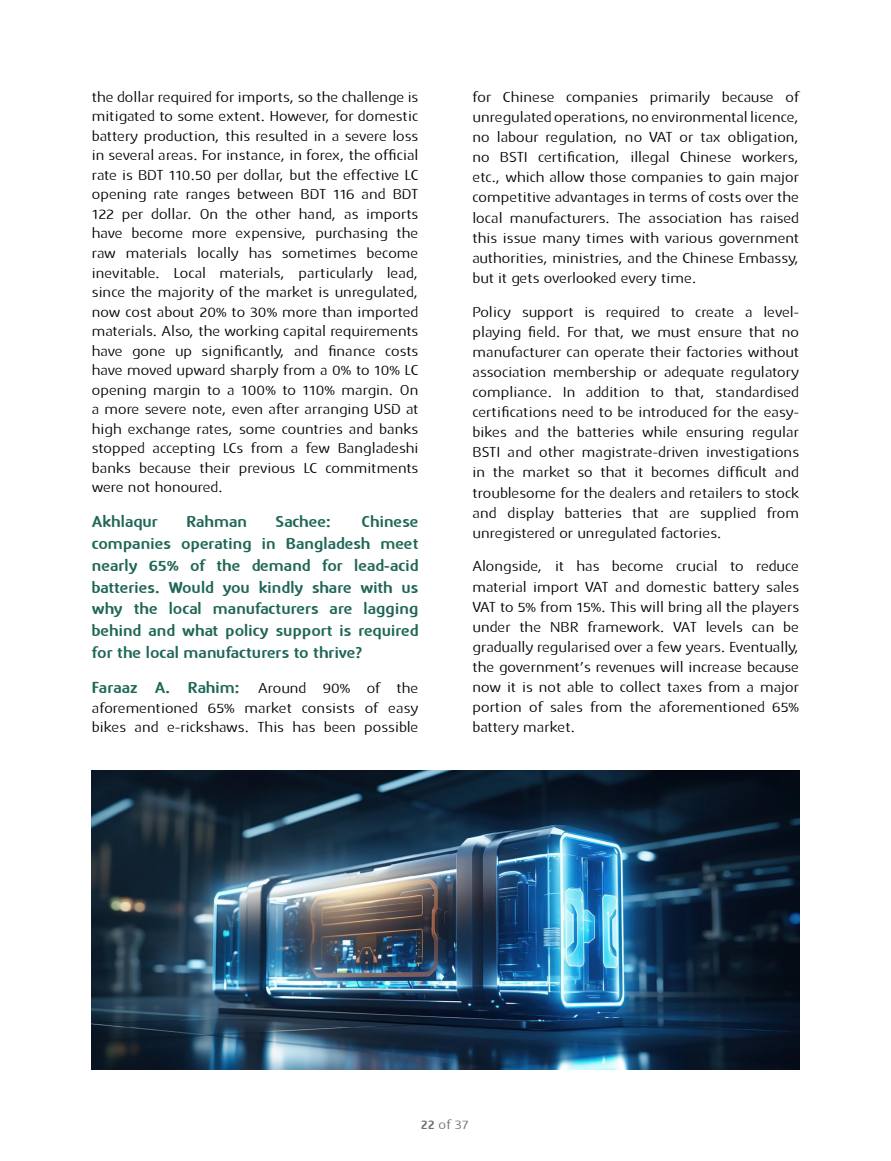
<style>
.page{position:relative;width:891px;height:1161px;background:#fff}
.page>*{position:absolute;margin:0;border:0;box-sizing:border-box;transform-origin:0 0}
.t1{font:700 16.5px/21.8px "IDLC";color:#1f6656;text-align:justify}
.t2{font:15px/20.1px "IDLC";color:#000;text-align:justify}
.t3{font:13.5px "IDLC";color:#706f6f}
.s1{font-weight:400;font-size:15px;color:#000}
.s2{font-weight:700}
</style>
<div class="page">
<img style="left:92px;top:771px;width:707px;height:298px">
<hr style="left:890px;top:0;width:1px;height:785px;background:#000">
<p class="t2" style="left:92px;top:88px;width:328px;line-height:19.5px">the dollar required for imports, so the challenge is mitigated to some extent. However, for domestic battery production, this resulted in a severe loss in several areas. For instance, in forex, the official rate is BDT 110.50 per dollar, but the effective LC opening rate ranges between BDT 116 and BDT 122 per dollar. On the other hand, as imports have become more expensive, purchasing the raw materials locally has sometimes become inevitable. Local materials, particularly lead, since the majority of the market is unregulated, now cost about 20% to 30% more than imported materials. Also, the working capital requirements have gone up significantly, and finance costs have moved upward sharply from a 0% to 10% LC opening margin to a 100% to 110% margin. On a more severe note, even after arranging USD at high exchange rates, some countries and banks stopped accepting LCs from a few Bangladeshi banks because their previous LC commitments were not honoured.</p>
<p class="t1" style="left:92px;top:512px;width:68px">Akhlaqur</p>
<p class="t1" style="left:186px;top:512px;width:62px">Rahman</p>
<p class="t1" style="left:276px;top:512px;width:59px">Sachee:</p>
<p class="t1" style="left:92px;top:512px;width:328px;text-indent:270px">Chinese companies operating in Bangladesh meet nearly 65% of the demand for lead-acid batteries. Would you kindly share with us why the local manufacturers are lagging behind and what policy support is required for the local manufacturers to thrive?</p>
<p class="t1" style="left:92px;top:678px;width:328px">Faraaz A. Rahim: <span class="s1">Around 90% of the</span></p>
<p class="t2" style="left:92px;top:699px;width:328px;line-height:19.5px">aforementioned 65% market consists of easy bikes and e-rickshaws. This has been possible</p>
<p class="t2" style="left:472px;top:88px;width:328px">for Chinese companies primarily because of unregulated operations, no environmental licence, no labour regulation, no VAT or tax obligation, no BSTI certification, illegal Chinese workers, etc., which allow those companies to gain major competitive advantages in terms of costs over the local manufacturers. The association has raised this issue many times with various government authorities, ministries, and the Chinese Embassy, but it gets overlooked every time.</p>
<p class="t2" style="left:472px;top:303px;width:328px">Policy support is required to create a level&shy;playing field. For that, we must ensure that no manufacturer can operate their factories without association membership or adequate regulatory compliance. In addition to that, standardised certifications need to be introduced for the easy&shy;bikes and the batteries while ensuring regular BSTI and other magistrate-driven investigations in the market so that it becomes difficult and troublesome for the dealers and retailers to stock and display batteries that are supplied from unregistered or unregulated factories.</p>
<p class="t2" style="left:472px;top:558px;width:328px">Alongside, it has become crucial to reduce material import VAT and domestic battery sales VAT to 5% from 15%. This will bring all the players under the NBR framework. VAT levels can be gradually regularised over a few years. Eventually, the government’s revenues will increase because now it is not able to collect taxes from a major portion of sales from the aforementioned 65% battery market.</p>
<p class="t3" style="left:421px;top:1118px;width:49px"><span class="s2">22</span> of 37</p>
</div>
